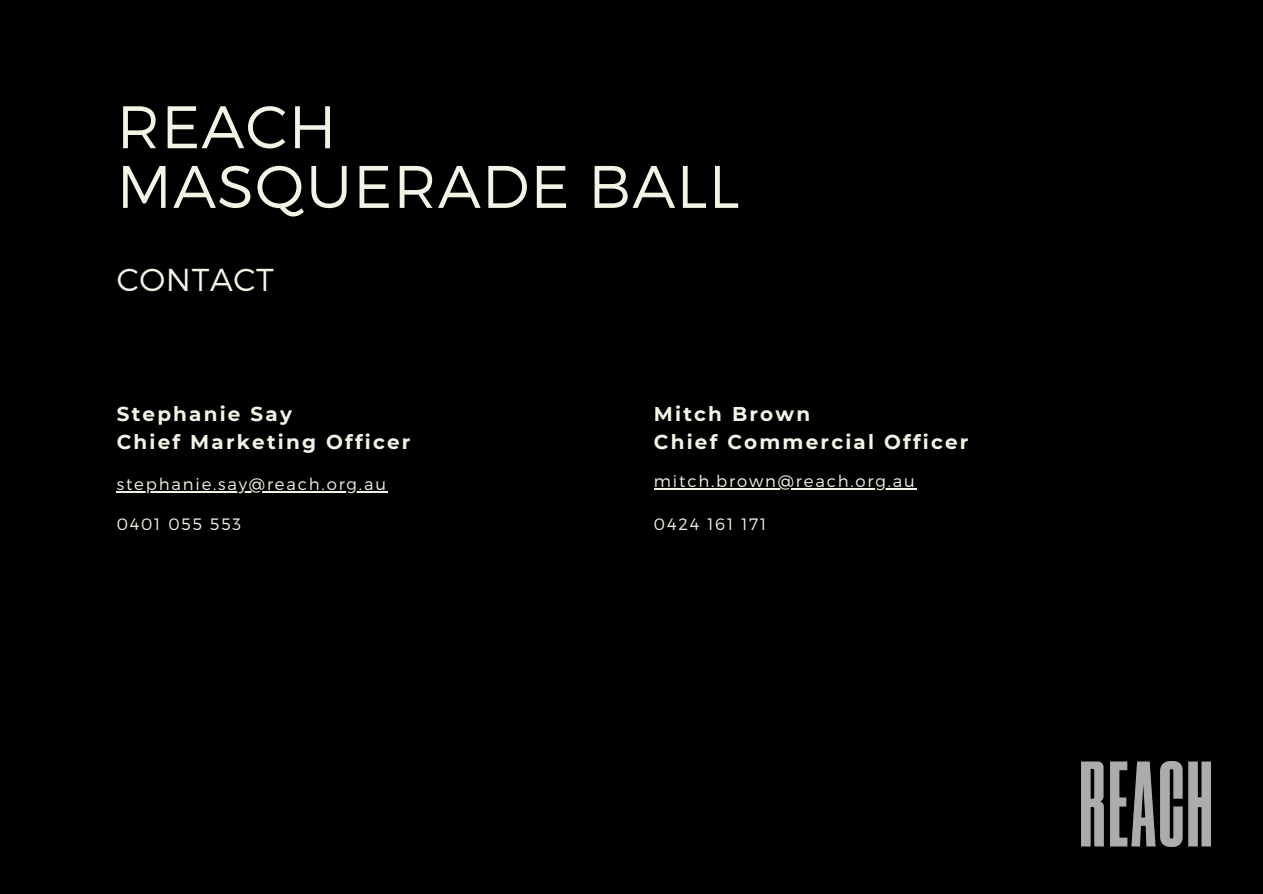
<style>
.page{position:relative;width:1263px;height:894px;background:#fff}
.page>*{position:absolute;margin:0;border:0;box-sizing:border-box;transform-origin:0 0}
.t1{font:300 59.85px/59.6px "Montserrat";letter-spacing:.02em;color:#f4f3e6}
.t2{font:300 31.65px "Montserrat";letter-spacing:.02em;color:#f4f3e6}
.t3{font:700 19.95px "Montserrat";letter-spacing:.11em;color:#f4f3e6}
.t4{font:300 16.5px "Montserrat";letter-spacing:.11em;color:#f4f3e6}
</style>
<div class="page">
<div style="left:0;top:0;width:1263px;height:893px;background:#000"></div>
<img style="left:1082px;top:761px;width:128px;height:85px">
<hr style="left:654px;top:488px;width:263px;height:1px;background:#f4f3e6">
<hr style="left:117px;top:491px;width:271px;height:1px;background:#f4f3e6">
<p class="t1" style="left:117px;top:94px;width:624px">REACH<br>MASQUERADE BALL</p>
<p class="t2" style="left:117px;top:259px;width:159px">CONTACT</p>
<p class="t3" style="left:117px;top:401px;width:177px">Stephanie Say</p>
<p class="t3" style="left:117px;top:429px;width:295px">Chief Marketing Officer</p>
<p class="t3" style="left:654px;top:401px;width:158px">Mitch Brown</p>
<p class="t3" style="left:654px;top:429px;width:316px">Chief Commercial Officer</p>
<p class="t4" style="left:117px;top:473px;width:271px">stephanie.say@reach.org.au</p>
<p class="t4" style="left:654px;top:470px;width:263px">mitch.brown@reach.org.au</p>
<p class="t4" style="left:117px;top:513px;width:126px">0401 055 553</p>
<p class="t4" style="left:654px;top:513px;width:114px">0424 161 171</p>
</div>
